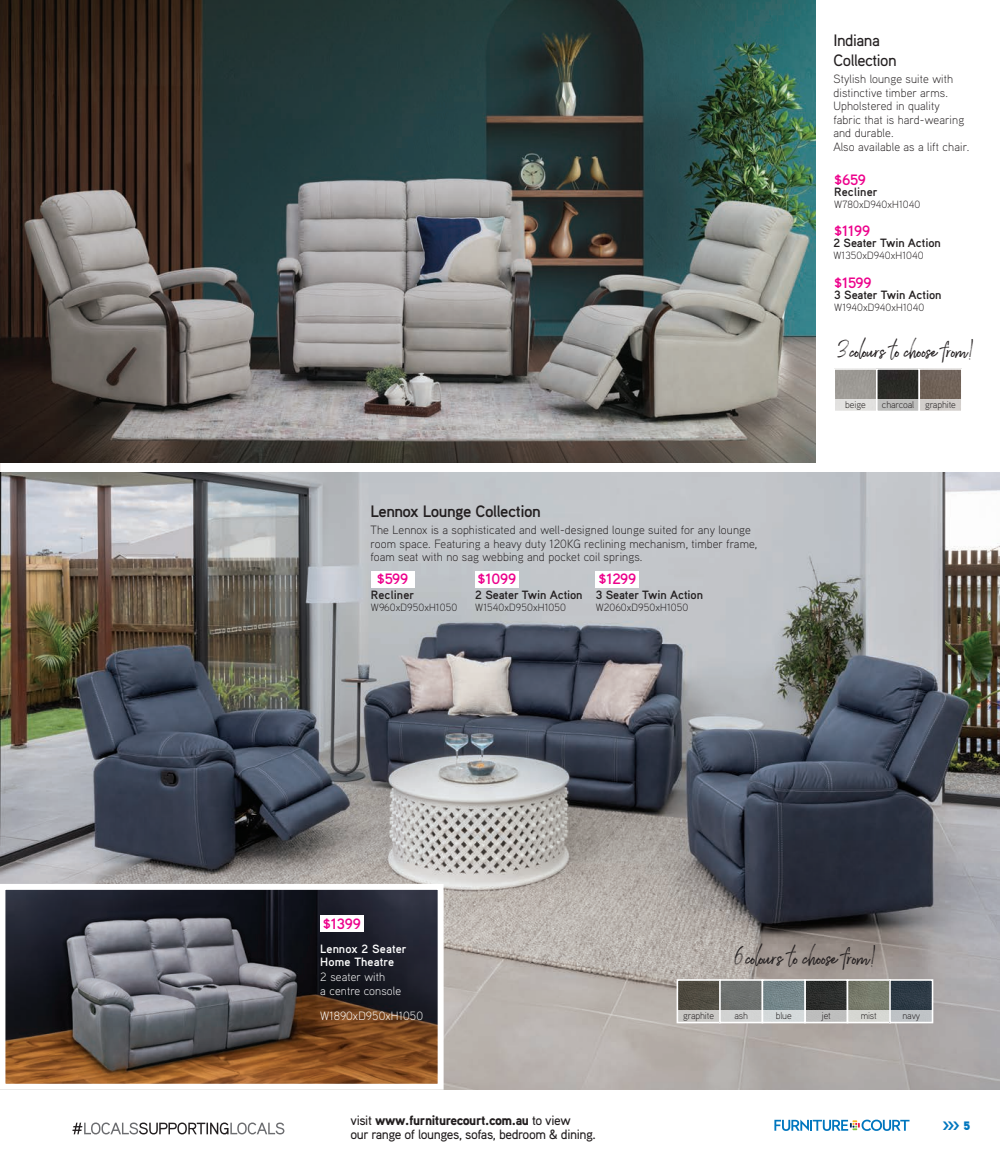
<style>
.page{position:relative;width:1000px;height:1170px;background:#fff}
.page>*{position:absolute;margin:0;border:0;box-sizing:border-box;transform-origin:0 0}
.Name{font:25.2px "Brownhill Script";letter-spacing:.01em;color:#231f20}
.Name-2{font:24px "Brownhill Script";letter-spacing:.01em;color:#231f20}
.H1A{font:700 16.5px "Aaux Pro";letter-spacing:-.03em;color:#231f20}
.H1A-2{font:500 16.5px/19.5px "Aaux Pro";letter-spacing:-.03em;color:#231f20}
.Name_Price{font:700 15px "Aaux Pro";letter-spacing:-.01em;color:#ed028c}
.t1{font:500 13.5px/13.5px "Aaux Pro";letter-spacing:-.03em;color:#231f20}
.t2{font:12.15px "Aaux Pro Ultra";color:#0076be}
.Range_copy{font:300 12px/13.5px "Aaux Pro";letter-spacing:.01em;color:#231f20}
.Range_copy-2{font:700 12px "Aaux Pro";letter-spacing:-.01em;color:#231f20}
.Range_copy_-_Bold{font:300 12px/13.5px "Aaux Pro";letter-spacing:.01em;color:#fff}
.Range_copy_-_Bold-2{font:700 12px/13.5px "Aaux Pro";letter-spacing:.01em;color:#fff}
.Range_copy-3{font:700 12px "Aaux Pro";letter-spacing:.01em;color:#231f20}
.Range_copy-4{font:300 10.5px "Aaux Pro";letter-spacing:.01em;color:#231f20}
.Fabric_Sample{font:300 9.75px "Aaux Pro";letter-spacing:-.01em;color:#231f20}
.s1{font-weight:900}
</style>
<div class="page">
<img style="left:0;top:473px;width:999px;height:616px">
<svg style="left:0;top:880px;width:446px;height:210px;background:#625753"></svg>
<img style="left:0;top:0;width:815px;height:462px">
<img style="left:836px;top:371px;width:123px;height:28px">
<div style="left:833px;top:368px;width:44px;height:44px;border:2px solid #fff"></div>
<div style="left:833px;top:399px;width:44px;height:12px;background:#e2e1df"></div>
<div style="left:875px;top:368px;width:44px;height:44px;border:2px solid #fff"></div>
<div style="left:876px;top:399px;width:43px;height:12px;background:#bebebd"></div>
<div style="left:918px;top:368px;width:44px;height:44px;border:2px solid #fff"></div>
<div style="left:918px;top:399px;width:44px;height:12px;background:#d3cecb"></div>
<img style="left:679px;top:982px;width:251px;height:27px">
<div style="left:804px;top:979px;width:44px;height:44px;border:2px solid #fff"></div>
<div style="left:804px;top:1009px;width:43px;height:12px;background:#bebebe"></div>
<div style="left:846px;top:979px;width:44px;height:44px;border:2px solid #fff"></div>
<div style="left:846px;top:1009px;width:44px;height:12px;background:#d6d7d2"></div>
<div style="left:889px;top:979px;width:44px;height:44px;border:2px solid #fff"></div>
<div style="left:889px;top:1009px;width:43px;height:12px;background:#bec2c6"></div>
<div style="left:676px;top:979px;width:44px;height:44px;border:2px solid #fff"></div>
<div style="left:676px;top:1009px;width:44px;height:12px;background:#cac8c5"></div>
<div style="left:719px;top:979px;width:44px;height:44px;border:2px solid #fff"></div>
<div style="left:719px;top:1009px;width:43px;height:12px;background:#d2d2d2"></div>
<div style="left:761px;top:979px;width:44px;height:44px;border:2px solid #fff"></div>
<div style="left:761px;top:1009px;width:44px;height:12px;background:#d5dadb"></div>
<div style="left:320px;top:915px;width:43px;height:16px;background:#fff"></div>
<div style="left:475px;top:571px;width:43px;height:16px;background:#fff"></div>
<div style="left:595px;top:571px;width:44px;height:16px;background:#fff"></div>
<div style="left:371px;top:571px;width:43px;height:16px;background:#fff"></div>
<svg style="left:72px;top:1122px;width:212px;height:12px"></svg>
<svg style="left:774px;top:1119px;width:135px;height:11px"></svg>
<p class="H1A-2" style="left:833px;top:30px;width:65px">Indiana<br>Collection</p>
<p class="Range_copy" style="left:833px;top:72px;width:137px">Stylish lounge suite with distinctive timber arms.<br>Upholstered in quality fabric that is hard-wearing and durable.<br>Also available as a lift chair.</p>
<p class="Range_copy-3" style="left:834px;top:184px;width:45px">Recliner</p>
<p class="Range_copy-4" style="left:834px;top:198px;width:87px">W780xD940xH1040</p>
<p class="Name_Price" style="left:834px;top:170px;width:33px">$659</p>
<p class="Name_Price" style="left:834px;top:221px;width:37px">$1199</p>
<p class="Range_copy-2" style="left:833px;top:235px;width:109px">2 Seater Twin Action</p>
<p class="Range_copy-4" style="left:833px;top:249px;width:92px">W1350xD940xH1040</p>
<p class="Name_Price" style="left:834px;top:273px;width:39px">$1599</p>
<p class="Range_copy-2" style="left:834px;top:287px;width:109px">3 Seater Twin Action</p>
<p class="Range_copy-4" style="left:834px;top:300px;width:92px">W1940xD940xH1040</p>
<p class="Name-2" style="left:836px;top:334px;width:137px">3 colours to choose from!</p>
<p class="H1A" style="left:370px;top:500px;width:172px">Lennox Lounge Collection</p>
<p class="Range_copy" style="left:370px;top:523px;width:388px">The Lennox is a sophisticated and well-designed lounge suited for any lounge room space. Featuring a heavy duty 120KG reclining mechanism, timber frame, foam seat with no sag webbing and pocket coil springs.</p>
<p class="Range_copy-2" style="left:475px;top:587px;width:109px">2 Seater Twin Action</p>
<p class="Range_copy-4" style="left:475px;top:601px;width:92px">W1540xD950xH1050</p>
<p class="Name_Price" style="left:377px;top:569px;width:33px">$599</p>
<p class="Name_Price" style="left:477px;top:569px;width:40px">$1099</p>
<p class="Name_Price" style="left:598px;top:569px;width:39px">$1299</p>
<p class="Range_copy-2" style="left:595px;top:587px;width:109px">3 Seater Twin Action</p>
<p class="Range_copy-4" style="left:595px;top:601px;width:94px">W2060xD950xH1050</p>
<p class="Range_copy-3" style="left:371px;top:587px;width:45px">Recliner</p>
<p class="Range_copy-4" style="left:371px;top:601px;width:88px">W960xD950xH1050</p>
<p class="Fabric_Sample" style="left:845px;top:398px;width:22px">beige</p>
<p class="Fabric_Sample" style="left:881px;top:398px;width:34px">charcoal</p>
<p class="Fabric_Sample" style="left:924px;top:398px;width:32px">graphite</p>
<p class="Name_Price" style="left:323px;top:913px;width:40px">$1399</p>
<p class="Range_copy_-_Bold-2" style="left:320px;top:941px;width:88px">Lennox 2 Seater<br>Home Theatre</p>
<p class="Range_copy_-_Bold" style="left:320px;top:970px;width:82px">2 seater with<br>a centre console</p>
<p class="Range_copy_-_Bold" style="left:320px;top:1008px;width:104px">W1890xD950xH1050</p>
<p class="t1" style="left:350px;top:1113px;width:247px">visit <span class="s1">www.furniturecourt.com.au</span> to view<br>our range of lounges, sofas, bedroom &amp; dining.</p>
<p class="Name" style="left:734px;top:940px;width:142px">6 colours to choose from!</p>
<p class="Fabric_Sample" style="left:683px;top:1009px;width:32px">graphite</p>
<p class="Fabric_Sample" style="left:734px;top:1009px;width:15px">ash</p>
<p class="Fabric_Sample" style="left:775px;top:1009px;width:17px">blue</p>
<p class="Fabric_Sample" style="left:821px;top:1009px;width:11px">jet</p>
<p class="Fabric_Sample" style="left:860px;top:1009px;width:18px">mist</p>
<p class="Fabric_Sample" style="left:902px;top:1009px;width:19px">navy</p>
<p class="t2" style="left:942px;top:1117px;width:29px">&gt;&gt;&gt; 5</p>
</div>
